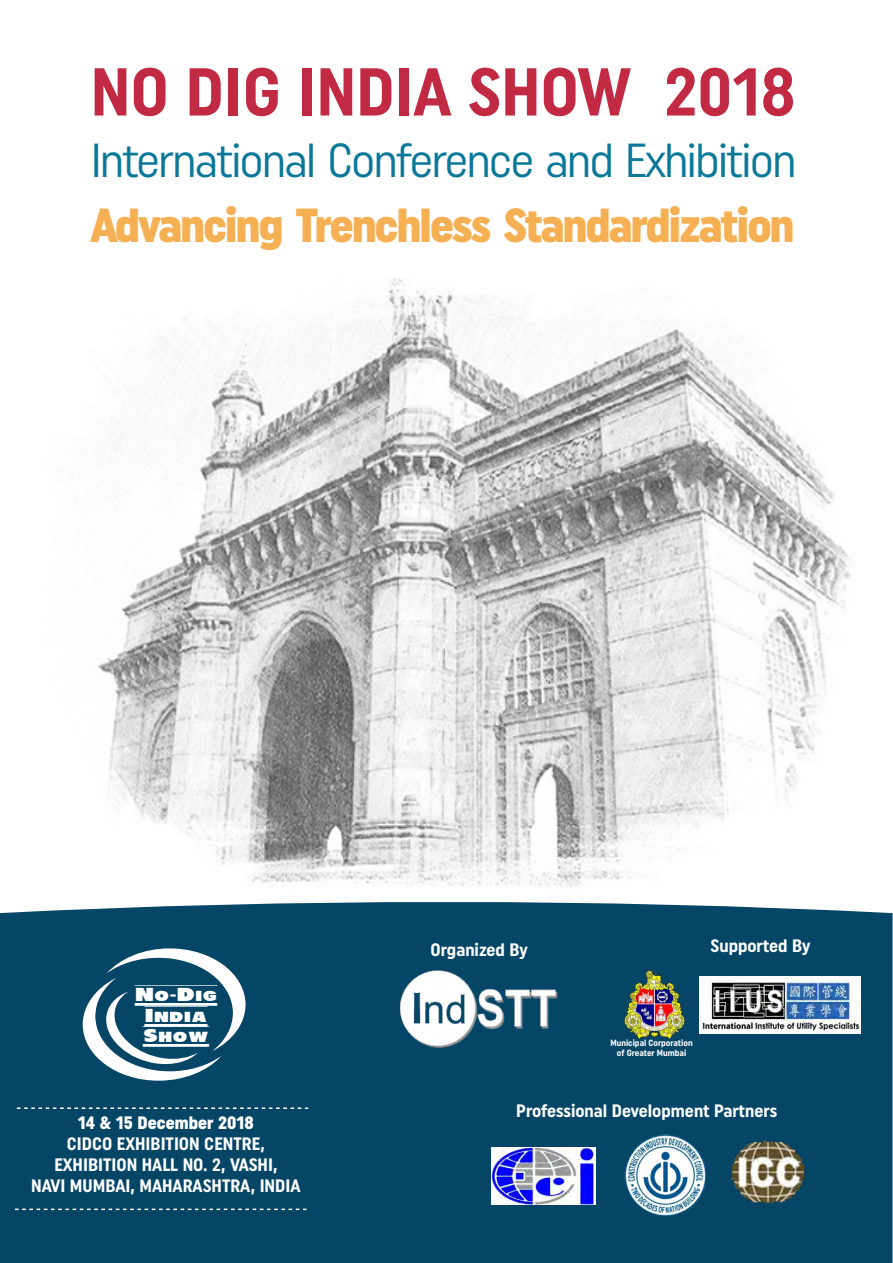
<style>
.page{position:relative;width:893px;height:1263px;background:#fff}
.page>*{position:absolute;margin:0;border:0;box-sizing:border-box;transform-origin:0 0}
.t1{font:700 67.5px "Uniform Condensed";color:#c22942}
.t2{font:47.7px "Uniform Condensed";letter-spacing:-.045em;color:#0a7899}
.t3{font:900 47.7px "Uniform Condensed";letter-spacing:-.035em;color:#f5b054}
.t4{font:21.45px/20.7px "Shadow Tag";color:#fff;text-align:center;scale:1.35 1}
.t5{font:700 18px/21px "Uniform Condensed";color:#fff;text-align:center}
.t6{font:900 18px "Uniform Condensed";color:#fff}
.t7{font:700 9px/10.5px "Uniform Condensed";color:#fff;text-align:center}
</style>
<div class="page">
<img style="left:98px;top:278px;width:753px;height:609px">
<div style="left:0;top:902px;width:892px;height:361px;background:#054566"></div>
<svg style="left:15px;top:1208px;width:291px;height:2px"></svg>
<svg style="left:17px;top:1107px;width:291px;height:2px"></svg>
<svg style="left:83px;top:948px;width:163px;height:133px"></svg>
<img style="left:400px;top:971px;width:157px;height:77px">
<img style="left:726px;top:1134px;width:83px;height:77px">
<img style="left:618px;top:1128px;width:95px;height:95px">
<img style="left:491px;top:1148px;width:104px;height:56px">
<img style="left:699px;top:976px;width:162px;height:57px">
<img style="left:624px;top:971px;width:61px;height:67px">
<h1 class="t1" style="left:91px;top:61px;width:706px">NO DIG INDIA SHOW 2018</h1>
<h2 class="t2" style="left:90px;top:138px;width:708px">International Conference and Exhibition</h2>
<h2 class="t3" style="left:90px;top:203px;width:706px">Advancing Trenchless Standardization</h2>
<p class="t4" style="left:135px;top:985px;width:62px">NO-DIG<br>INDIA<br>SHOW</p>
<p class="t6" style="left:78px;top:1114px;width:177px">14 &amp; 15 December 2018</p>
<p class="t5" style="left:31px;top:1134px;width:271px">CIDCO EXHIBITION CENTRE,<br>EXHIBITION HALL NO. 2, VASHI,<br>NAVI MUMBAI, MAHARASHTRA, INDIA</p>
<p class="t5" style="left:431px;top:940px;width:99px">Organized By</p>
<p class="t5" style="left:711px;top:936px;width:101px">Supported By</p>
<p class="t7" style="left:610px;top:1038px;width:84px">Municipal Corporation of Greater Mumbai</p>
<p class="t5" style="left:516px;top:1101px;width:262px">Professional Development Partners</p>
</div>
